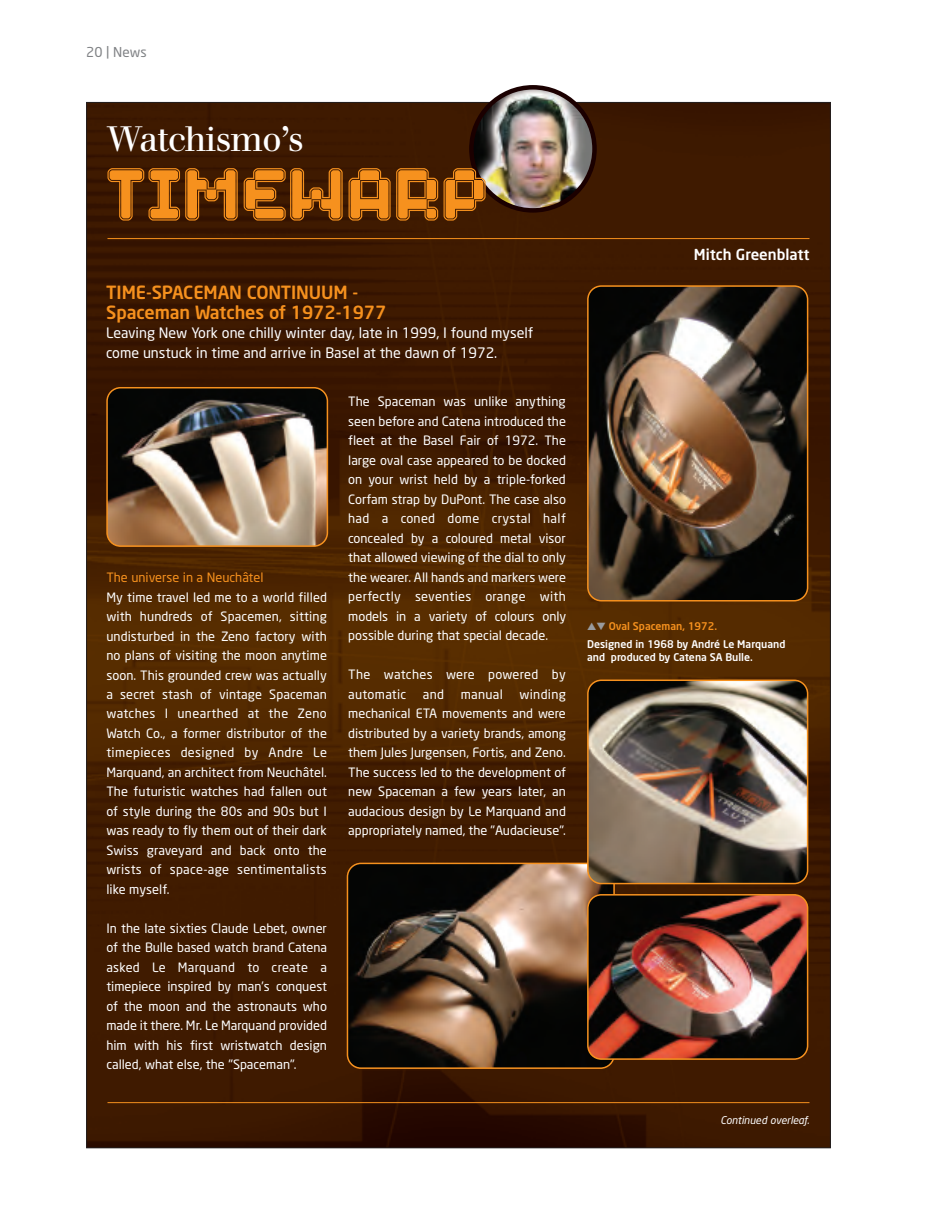
<style>
.page{position:relative;width:936px;height:1212px;background:#fff}
.page>*{position:absolute;margin:0;border:0;box-sizing:border-box;transform-origin:0 0}
.t1{font:52.5px "Spaceboy";letter-spacing:-.045em;color:#f6911e}
.t2{font:34.5px "Walbaum";letter-spacing:-.03em;color:#fff}
.t3{font:500 18px/19.5px "Neo Sans";letter-spacing:-.005em;color:#f6911e}
.t4{font:500 15px "Neo Sans";color:#fff}
.t5{font:14.25px/19.5px "Neo Sans";color:#fff}
.t6{font:13.5px "Neo Sans";color:#808285}
.t7{font:12.75px/19.5px "Neo Sans";color:#fff;text-align:justify}
.t8{font:12.75px/19.5px "Neo Sans";letter-spacing:.025em;color:#fff}
.t9{font:12.75px "Neo Sans";color:#f6911e}
.t10{font:500 10.5px/17.7px "Neo Sans";color:#fff}
.t11{font:italic 10.5px "Neo Sans";color:#fff}
.s1{color:#999b9e}
.s2{color:#f6911e}
</style>
<div class="page">
<img style="left:88px;top:104px;width:740px;height:1042px">
<img style="left:469px;top:85px;width:127px;height:128px">
<hr style="left:107px;top:238px;width:702px;height:1px;background:#f6911e">
<hr style="left:107px;top:1102px;width:702px;height:1px;background:#f6911e">
<svg style="left:347px;top:863px;width:267px;height:206px;background:#594636"></svg>
<img style="left:587px;top:679px;width:221px;height:205px">
<img style="left:587px;top:285px;width:221px;height:316px">
<img style="left:106px;top:387px;width:222px;height:160px">
<img style="left:587px;top:894px;width:221px;height:166px">
<p class="t6" style="left:86px;top:47px;width:62px">20 | News</p>
<h2 class="t2" style="left:107px;top:126px;width:198px">Watchismo’s</h2>
<h1 class="t1" style="left:107px;top:168px;width:386px">TIMEWARP</h1>
<h3 class="t3" style="left:106px;top:284px;width:282px">TIME-SPACEMAN CONTINUUM -<br>Spaceman Watches of 1972-1977</h3>
<p class="t5" style="left:106px;top:325px;width:428px">Leaving New York one chilly winter day, late in 1999, I found myself come unstuck in time and arrive in Basel at the dawn of 1972.</p>
<p class="t9" style="left:106px;top:572px;width:159px">The universe in a Neuchâtel</p>
<p class="t7" style="left:106px;top:588px;width:222px">My time travel led me to a world filled with hundreds of Spacemen, sitting undisturbed in the Zeno factory with no plans of visiting the moon anytime soon. This grounded crew was actually a secret stash of vintage Spaceman watches I unearthed at the Zeno Watch Co., a former distributor of the timepieces designed by Andre Le Marquand, an architect from Neuchâtel.<br>The futuristic watches had fallen out of style during the 80s and 90s but I was ready to fly them out of their dark Swiss graveyard and back onto the wrists of space-age sentimentalists like myself.</p>
<p class="t7" style="left:106px;top:920px;width:222px">In the late sixties Claude Lebet, owner of the Bulle based watch brand Catena asked Le Marquand to create a timepiece inspired by man’s conquest of the moon and the astronauts who made it there. Mr. Le Marquand provided him with his first wristwatch design called, what else, the "Spaceman".</p>
<p class="t7" style="left:348px;top:393px;width:220px">The Spaceman was unlike anything seen before and Catena introduced the fleet at the Basel Fair of 1972. The large oval case appeared to be docked on your wrist held by a triple-forked Corfam strap by DuPont. The case also had a coned dome crystal half concealed by a coloured metal visor that allowed viewing of the dial to only the wearer. All hands and markers were perfectly seventies orange with models in a variety of colours only possible during that special decade.</p>
<p class="t8" style="left:348px;top:666px;width:219px">The watches were powered by automatic</p>
<p class="t7" style="left:348px;top:686px;width:219px;text-indent:171px">winding mechanical ETA movements and were distributed by a variety brands, among them Jules Jurgensen, Fortis, and Zeno.<br>The success led to the development of new Spaceman a few years later, an audacious design by Le Marquand and appropriately named, the "Audacieuse".</p>
<p class="t7" style="left:423px;top:686px;width:23px">and</p>
<p class="t7" style="left:460px;top:686px;width:44px">manual</p>
<p class="t4" style="left:693px;top:249px;width:117px">Mitch Greenblatt</p>
<p class="t10" style="left:587px;top:618px;width:200px"><span class="s1">▲▼</span> <span class="s2">Oval Spaceman, 1972.<br></span>Designed in 1968 by André Le Marquand</p>
<p class="t10" style="left:587px;top:649px;width:167px">and produced by Catena SA Bulle.</p>
<p class="t11" style="left:720px;top:1116px;width:91px">Continued overleaf.</p>
</div>
